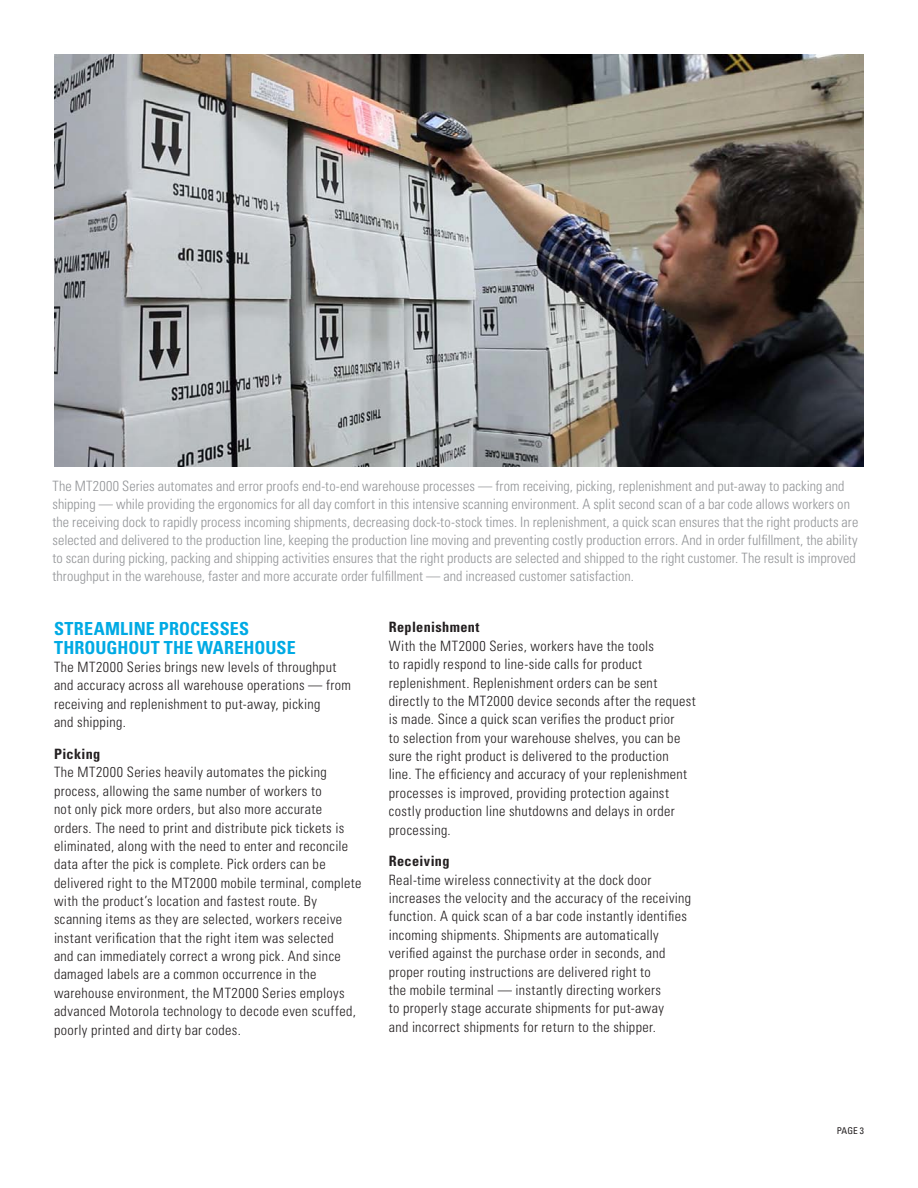
<style>
.page{position:relative;width:918px;height:1188px;background:#fff}
.page>*{position:absolute;margin:0;border:0;box-sizing:border-box;transform-origin:0 0}
.Heading_1{font:700 condensed 18px "Univers LT Std";letter-spacing:.005em;color:#00aae4}
.Body_copy{font:300 condensed 14.25px/18.3px "Univers LT Std";letter-spacing:.025em;color:#231f20}
.t1{font:300 condensed 14.25px/18px "Univers LT Std";letter-spacing:.005em;color:#939598}
.t2{font:condensed 9.3px "Univers LT Std";color:#231f20}
.s1{font-weight:700}
</style>
<div class="page">
<img style="left:54px;top:54px;width:810px;height:412px">
<p class="t1" style="left:52px;top:477px;width:807px">The MT2000 Series automates and error proofs end-to-end warehouse processes — from receiving, picking, replenishment and put-away to packing and shipping — while providing the ergonomics for all day comfort in this intensive scanning environment. A split second scan of a bar code allows workers on the receiving dock to rapidly process incoming shipments, decreasing dock-to-stock times. In replenishment, a quick scan ensures that the right products are selected and delivered to the production line, keeping the production line moving and preventing costly production errors. And in order fulfillment, the ability to scan during picking, packing and shipping activities ensures that the right products are selected and shipped to the right customer. The result is improved throughput in the warehouse, faster and more accurate order fulfillment — and increased customer satisfaction.</p>
<p class="Heading_1" style="left:54px;top:618px;width:197px">STREAMLINE PROCESSES</p>
<p class="Heading_1" style="left:54px;top:636px;width:243px">THROUGHOUT THE WAREHOUSE</p>
<p class="Body_copy" style="left:54px;top:658px;width:299px">The MT2000 Series brings new levels of throughput and accuracy across all warehouse operations — from receiving and replenishment to put-away, picking<br>and shipping.</p>
<p class="Body_copy" style="left:54px;top:745px;width:309px"><span class="s1">Picking<br></span>The MT2000 Series heavily automates the picking process, allowing the same number of workers to<br>not only pick more orders, but also more accurate orders. The need to print and distribute pick tickets is eliminated, along with the need to enter and reconcile data after the pick is complete. Pick orders can be delivered right to the MT2000 mobile terminal, complete with the product’s location and fastest route. By scanning items as they are selected, workers receive instant verification that the right item was selected<br>and can immediately correct a wrong pick. And since damaged labels are a common occurrence in the warehouse environment, the MT2000 Series employs advanced Motorola technology to decode even scuffed, poorly printed and dirty bar codes.</p>
<p class="Body_copy" style="left:389px;top:618px;width:309px"><span class="s1">Replenishment<br></span>With the MT2000 Series, workers have the tools<br>to rapidly respond to line-side calls for product replenishment. Replenishment orders can be sent directly to the MT2000 device seconds after the request is made. Since a quick scan verifies the product prior<br>to selection from your warehouse shelves, you can be sure the right product is delivered to the production<br>line. The efficiency and accuracy of your replenishment processes is improved, providing protection against costly production line shutdowns and delays in order processing.</p>
<p class="Body_copy" style="left:389px;top:852px;width:304px"><span class="s1">Receiving<br></span>Real-time wireless connectivity at the dock door increases the velocity and the accuracy of the receiving function. A quick scan of a bar code instantly identifies incoming shipments. Shipments are automatically verified against the purchase order in seconds, and proper routing instructions are delivered right to<br>the mobile terminal — instantly directing workers<br>to properly stage accurate shipments for put-away<br>and incorrect shipments for return to the shipper.</p>
<p class="t2" style="left:837px;top:1125px;width:29px">PAGE 3</p>
</div>
